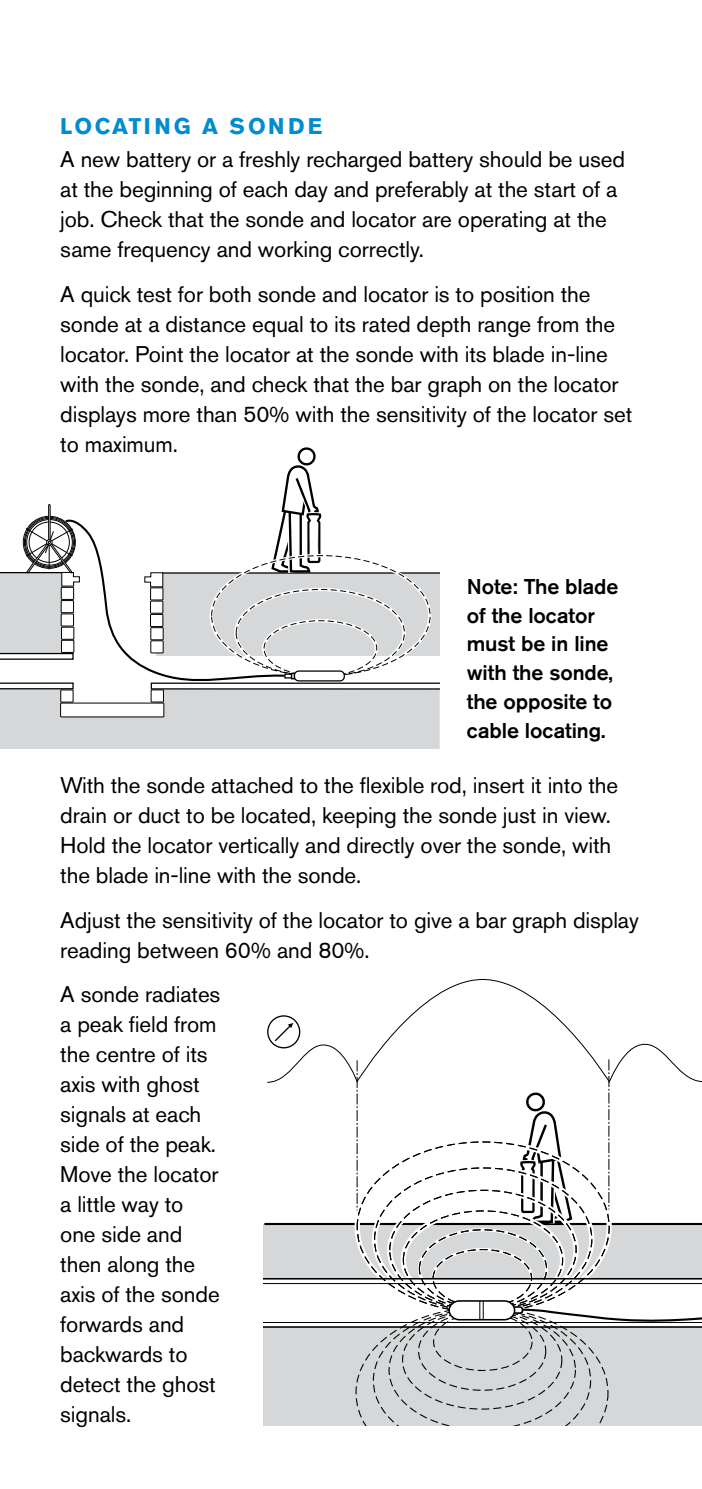
<style>
.page{position:relative;width:702px;height:1489px;background:#fff}
.page>*{position:absolute;margin:0;border:0;box-sizing:border-box;transform-origin:0 0}
.t1{font:22.5px/30px "Akzidenz Grotesk BE";letter-spacing:-.005em;color:#000}
.t2{font:700 22.5px "Akzidenz Grotesk BE";letter-spacing:.11em;color:#008ccf}
.t3{font:500 21.25px/28.8px "Akzidenz Grotesk BE";letter-spacing:-.005em;color:#000}
</style>
<div class="page">
<svg style="left:0;top:447px;width:439px;height:302px"></svg>
<svg style="left:300px;top:979px;width:370px;height:80px"></svg>
<svg style="left:267px;top:1014px;width:34px;height:35px"></svg>
<svg style="left:263px;top:1059px;width:439px;height:365px"></svg>
<p class="t2" style="left:60px;top:113px;width:264px">LOCATIN G A SON DE</p>
<p class="t1" style="left:60px;top:144px;width:566px">A new battery or a freshly recharged battery should be used at the beginning of each day and preferably at the start of a job. Check that the sonde and locator are operating at the same frequency and working correctly.</p>
<p class="t1" style="left:60px;top:279px;width:573px">A quick test for both sonde and locator is to position the sonde at a distance equal to its rated depth range from the locator. Point the locator at the sonde with its blade in-line with the sonde, and check that the bar graph on the locator displays more than 50% with the sensitivity of the locator set to maximum.</p>
<p class="t3" style="left:467px;top:571px;width:153px">Note: The blade of the locator must be in line with the sonde, the opposite to cable locating.</p>
<p class="t1" style="left:60px;top:770px;width:559px">With the sonde attached to the flexible rod, insert it into the drain or duct to be located, keeping the sonde just in view.<br>Hold the locator vertically and directly over the sonde, with the blade in-line with the sonde.</p>
<p class="t1" style="left:60px;top:904px;width:580px">Adjust the sensitivity of the locator to give a bar graph display reading between 60% and 80%.</p>
<p class="t1" style="left:60px;top:978px;width:162px">A sonde radiates a peak field from the centre of its axis with ghost signals at each side of the peak.<br>Move the locator a little way to one side and then along the axis of the sonde forwards and backwards to detect the ghost signals.</p>
</div>
